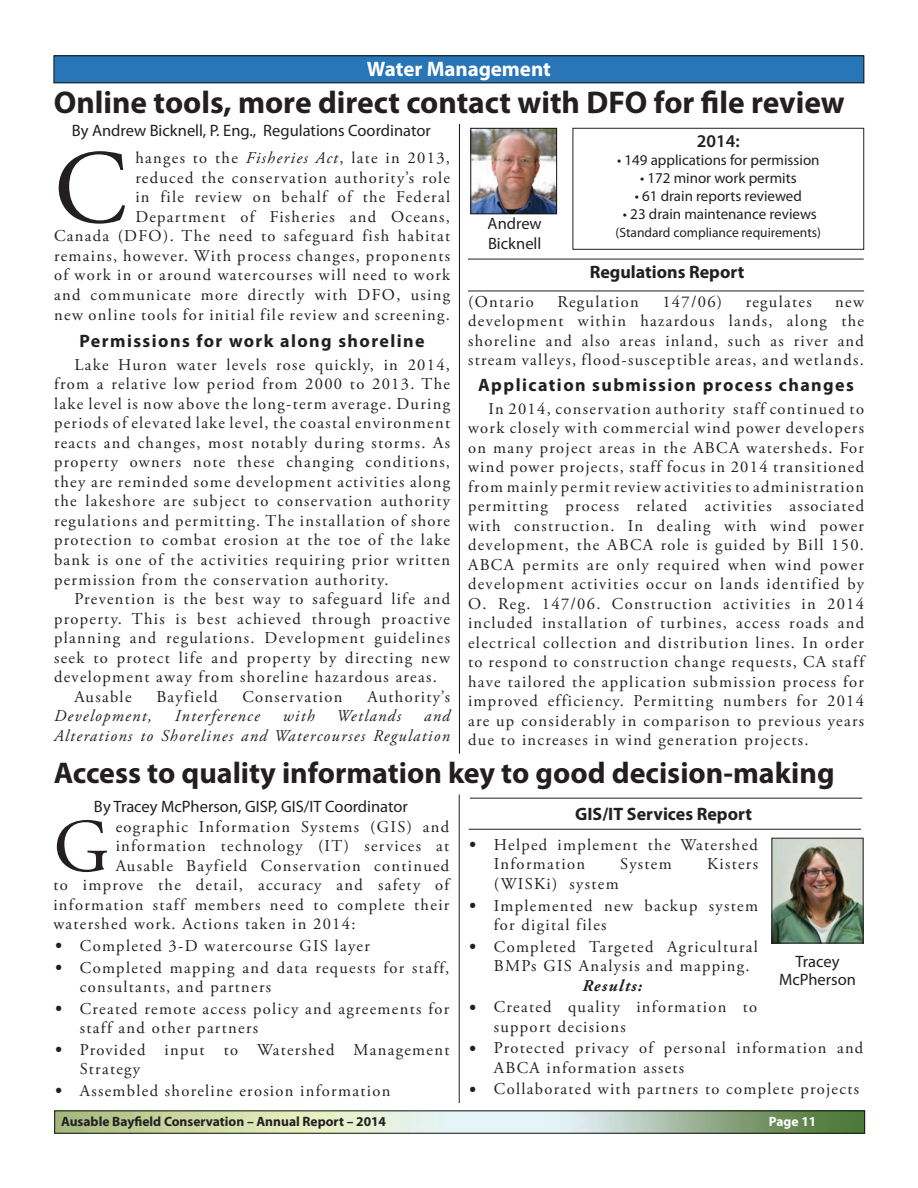
<style>
.page{position:relative;width:918px;height:1188px;background:#fff}
.page>*{position:absolute;margin:0;border:0;box-sizing:border-box;transform-origin:0 0}
.t1{font:104.7px "Adobe Garamond Pro";color:#231f20}
.t2{font:75.3px "Adobe Garamond Pro";color:#231f20}
.t3{font:700 31.5px "Myriad Pro";color:#231f20}
.t4{font:700 30px "Myriad Pro";color:#231f20}
.t5{font:700 21px "Myriad Pro";letter-spacing:-.005em;color:#fff}
.t6{font:700 18px "Myriad Pro";letter-spacing:.08em;color:#231f20}
.t7{font:700 18px "Myriad Pro";color:#231f20}
.t8{font:600 18px "Myriad Pro";color:#231f20}
.t9{font:16.5px/19.5px "Adobe Garamond Pro";letter-spacing:.08em;color:#231f20}
.t10{font:16.5px/19.5px "Myriad Pro";color:#231f20}
.t11{font:italic 16.5px/19.5px "Adobe Garamond Pro";letter-spacing:.08em;color:#231f20;text-align:right}
.t12{font:italic 700 16.5px "Adobe Garamond Pro";letter-spacing:.08em;color:#231f20}
.t13{font:15px "Myriad Pro";color:#231f20}
.t14{font:700 13.5px "Myriad Pro";color:#231f20}
.t15{font:13.5px "Myriad Pro";color:#231f20}
.t16{font:700 13.5px "Myriad Pro";color:#fff}
.s1{font-style:italic}
.s2{font-family:"Maiandra GD";font-size:18px}
</style>
<div class="page">
<img style="left:56px;top:1113px;width:807px;height:18px">
<div style="left:54px;top:56px;width:810px;height:27px;background:#2875b7"></div>
<hr style="left:459px;top:124px;width:1px;height:630px;background:#0e150d">
<hr style="left:468px;top:259px;width:396px;height:1px;background:#231f20">
<hr style="left:468px;top:291px;width:396px;height:1px;background:#231f20">
<img style="left:472px;top:130px;width:83px;height:82px">
<div style="left:470px;top:128px;width:87px;height:86px;border:1px solid #0e150d"></div>
<div style="left:573px;top:128px;width:291px;height:122px;border:1px solid #231f20"></div>
<img style="left:774px;top:840px;width:88px;height:101px">
<div style="left:772px;top:838px;width:92px;height:105px;border:1px solid #231f20"></div>
<hr style="left:470px;top:798px;width:392px;height:1px;background:#231f20">
<hr style="left:469px;top:829px;width:392px;height:1px;background:#231f20">
<hr style="left:459px;top:795px;width:1px;height:308px;background:#231f20">
<p class="t5" style="left:367px;top:55px;width:185px">Water Management</p>
<h3 class="t3" style="left:54px;top:82px;width:793px">Online tools, more direct contact with DFO for file review</h3>
<h1 class="t1" style="left:54px;top:126px;width:74px">C</h1>
<p class="t10" style="left:72px;top:121px;width:361px">By Andrew Bicknell, P. Eng., Regulations Coordinator</p>
<p class="t8" style="left:697px;top:130px;width:44px">2014:</p>
<p class="t13" style="left:617px;top:151px;width:204px">• 149 applications for permission</p>
<p class="t13" style="left:640px;top:169px;width:158px">• 172 minor work permits</p>
<p class="t13" style="left:635px;top:187px;width:169px">• 61 drain reports reviewed</p>
<p class="t13" style="left:623px;top:205px;width:196px">• 23 drain maintenance reviews</p>
<p class="t15" style="left:616px;top:225px;width:207px">(Standard compliance requirements)</p>
<p class="t9" style="left:54px;top:149px;width:398px;text-align:right">hanges to the <span class="s1">Fisheries Act</span>, late in 2013,<br>reduced the conservation authority’s role<br>in file review on behalf of the Federal Department of Fisheries and Oceans,<br>Canada (DFO). The need to safeguard fish habitat remains, however. With process changes, proponents of work in or around watercourses will need to work and communicate more directly with DFO, using new online tools for initial file review and screening.</p>
<p class="t6" style="left:79px;top:329px;width:347px">Permissions for work along shoreline</p>
<p class="t9" style="left:54px;top:356px;width:398px;text-align:justify;text-indent:20px">Lake Huron water levels rose quickly, in 2014, from a relative low period from 2000 to 2013. The lake level is now above the long-term average. During periods of elevated lake level, the coastal environment reacts and changes, most notably during storms. As property owners note these changing conditions, they are reminded some development activities along the lakeshore are subject to conservation authority regulations and permitting. The installation of shore protection to combat erosion at the toe of the lake bank is one of the activities requiring prior written permission from the conservation authority.</p>
<p class="t9" style="left:74px;top:590px;width:377px">Prevention is the best way to safeguard life and</p>
<p class="t9" style="left:54px;top:609px;width:397px">property. This is best achieved through proactive</p>
<p class="t9" style="left:54px;top:629px;width:397px">planning and regulations. Development guidelines</p>
<p class="t9" style="left:54px;top:648px;width:397px">seek to protect life and property by directing new</p>
<p class="t9" style="left:54px;top:668px;width:384px">development away from shoreline hazardous areas.</p>
<p class="t9" style="left:74px;top:687px;width:59px">Ausable</p>
<p class="t9" style="left:157px;top:687px;width:62px">Bayfield</p>
<p class="t9" style="left:242px;top:687px;width:102px">Conservation</p>
<p class="t9" style="left:367px;top:687px;width:84px">Authority’s</p>
<p class="t11" style="left:54px;top:706px;width:99px">Development,</p>
<p class="t11" style="left:175px;top:706px;width:86px">Interference</p>
<p class="t11" style="left:283px;top:706px;width:33px">with</p>
<p class="t11" style="left:337px;top:706px;width:66px">Wetlands</p>
<p class="t10" style="left:488px;top:214px;width:56px">Andrew<br>Bicknell</p>
<p class="t7" style="left:590px;top:261px;width:156px">Regulations Report</p>
<p class="t9" style="left:468px;top:292px;width:67px">(Ontario</p>
<p class="t9" style="left:557px;top:292px;width:83px">Regulation</p>
<p class="t9" style="left:662px;top:292px;width:61px">147/06)</p>
<p class="t9" style="left:746px;top:292px;width:67px">regulates</p>
<p class="t9" style="left:468px;top:292px;width:397px;text-align:justify;text-indent:367px">new development within hazardous lands, along the shoreline and also areas inland, such as river and stream valleys, flood-susceptible areas, and wetlands.</p>
<p class="t6" style="left:478px;top:373px;width:377px">Application submission process changes</p>
<p class="t9" style="left:468px;top:400px;width:398px;text-align:justify;text-indent:20px">In 2014, conservation authority staff continued to work closely with commercial wind power developers on many project areas in the ABCA watersheds. For wind power projects, staff focus in 2014 transitioned from mainly permit review activities to administration permitting process related activities associated with construction. In dealing with wind power development, the ABCA role is guided by Bill 150.<br>ABCA permits are only required when wind power development activities occur on lands identified by O. Reg. 147/06. Construction activities in 2014 included installation of turbines, access roads and electrical collection and distribution lines. In order to respond to construction change requests, CA staff have tailored the application submission process for improved efficiency. Permitting numbers for 2014 are up considerably in comparison to previous years due to increases in wind generation projects.</p>
<p class="t11" style="left:54px;top:706px;width:398px">and<br>Alterations to Shorelines and Watercourses Regulation</p>
<h3 class="t4" style="left:54px;top:753px;width:782px">Access to quality information key to good decision-making</h3>
<h2 class="t2" style="left:53px;top:802px;width:58px">G</h2>
<p class="t9" style="left:116px;top:817px;width:335px">eographic Information Systems (GIS) and</p>
<p class="t10" style="left:94px;top:796px;width:316px">By Tracey McPherson, GISP, GIS/IT Coordinator</p>
<p class="t7" style="left:575px;top:802px;width:178px">GIS/IT Services Report</p>
<p class="t9" style="left:494px;top:836px;width:266px;text-indent:-26px"><span class="s2">•</span> Helped implement the Watershed<br>Information</p>
<p class="t9" style="left:116px;top:837px;width:335px">information technology (IT) services at</p>
<p class="t9" style="left:116px;top:856px;width:335px">Ausable Bayfield Conservation continued</p>
<p class="t9" style="left:53px;top:876px;width:398px">to improve the detail, accuracy and safety of</p>
<p class="t9" style="left:53px;top:895px;width:397px">information staff members need to complete their</p>
<p class="t9" style="left:53px;top:915px;width:304px">watershed work. Actions taken in 2014:</p>
<p class="t9" style="left:53px;top:937px;width:318px"><span class="s2">•</span> Completed 3-D watercourse GIS layer</p>
<p class="t9" style="left:80px;top:958px;width:371px;text-indent:-26px"><span class="s2">•</span> Completed mapping and data requests for staff, consultants, and partners</p>
<p class="t9" style="left:80px;top:999px;width:371px;text-indent:-26px"><span class="s2">•</span> Created remote access policy and agreements for staff and other partners</p>
<p class="t9" style="left:80px;top:1040px;width:371px;text-indent:-26px"><span class="s2">•</span> Provided input to Watershed Management<br>Strategy</p>
<p class="t9" style="left:53px;top:1081px;width:338px"><span class="s2">•</span> Assembled shoreline erosion information</p>
<p class="t9" style="left:620px;top:855px;width:53px">System</p>
<p class="t9" style="left:707px;top:855px;width:53px">Kisters</p>
<p class="t9" style="left:494px;top:875px;width:126px">(WISKi) system</p>
<p class="t9" style="left:494px;top:896px;width:266px;text-indent:-26px"><span class="s2">•</span> Implemented new backup system for digital files</p>
<p class="t9" style="left:494px;top:937px;width:266px;text-indent:-26px"><span class="s2">•</span> Completed Targeted Agricultural<br>BMPs GIS Analysis and mapping.</p>
<p class="t12" style="left:582px;top:976px;width:61px">Results:</p>
<p class="t9" style="left:494px;top:998px;width:265px;text-indent:-26px"><span class="s2">•</span> Created quality information to support decisions</p>
<p class="t9" style="left:494px;top:1039px;width:371px;text-indent:-26px"><span class="s2">•</span> Protected privacy of personal information and<br>ABCA information assets</p>
<p class="t9" style="left:467px;top:1080px;width:393px"><span class="s2">•</span> Collaborated with partners to complete projects</p>
<p class="t10" style="left:779px;top:953px;width:79px;line-height:18px;text-align:center">Tracey<br>McPherson</p>
<p class="t14" style="left:61px;top:1113px;width:327px">Ausable Bayfield Conservation – Annual Report – 2014</p>
<p class="t16" style="left:769px;top:1113px;width:49px">Page 11</p>
</div>
